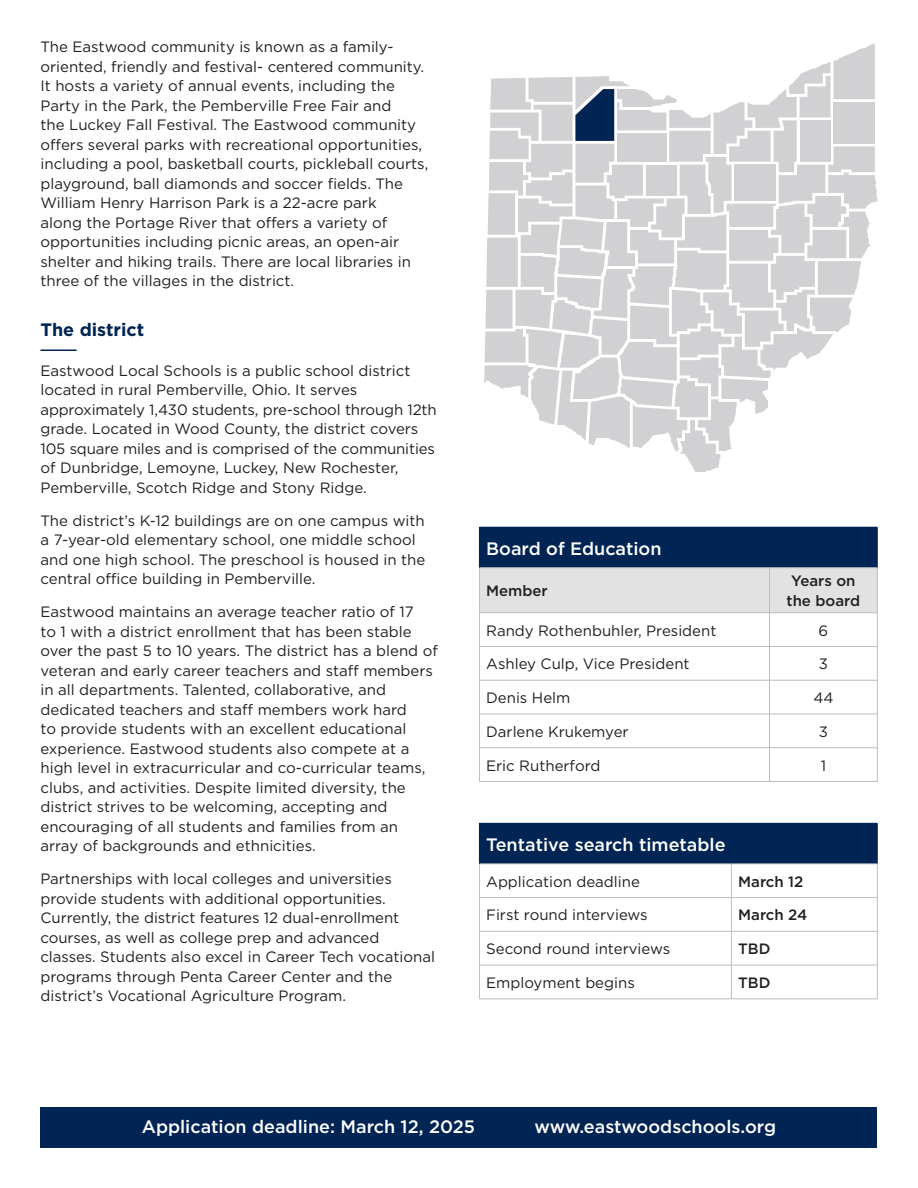
<style>
.page{position:relative;width:918px;height:1188px;background:#fff}
.page>*{position:absolute;margin:0;border:0;box-sizing:border-box;transform-origin:0 0}
.Body_Copy{font:500 18px "Gotham";color:#fff}
.t1{font:700 18px "Gotham";color:#002454}
.Body_Copy-2{font:15px/19.5px "Gotham";color:#231f20}
.Body_Copy-3{font:500 15px/19.5px "Gotham";color:#231f20;text-align:center}
</style>
<div class="page">
<div style="left:40px;top:1107px;width:838px;height:41px;background:#002454"></div>
<svg style="left:484px;top:43px;width:394px;height:429px"></svg>
<hr style="left:40px;top:350px;width:37px;height:1px;background:#002454">
<div style="left:479px;top:527px;width:398px;height:41px;background:#002454"></div>
<div style="left:480px;top:568px;width:397px;height:44px;background:#e2e2e2"></div>
<hr style="left:479px;top:567px;width:291px;height:1px;background:#bcbdc0">
<hr style="left:479px;top:568px;width:1px;height:45px;background:#bcbdc0">
<hr style="left:770px;top:567px;width:108px;height:1px;background:#bcbdc0">
<hr style="left:769px;top:568px;width:1px;height:45px;background:#bcbdc0">
<hr style="left:877px;top:568px;width:1px;height:45px;background:#bcbdc0">
<hr style="left:479px;top:612px;width:291px;height:1px;background:#bcbdc0">
<hr style="left:479px;top:613px;width:1px;height:33px;background:#bcbdc0">
<hr style="left:770px;top:612px;width:108px;height:1px;background:#bcbdc0">
<hr style="left:769px;top:613px;width:1px;height:33px;background:#bcbdc0">
<hr style="left:877px;top:613px;width:1px;height:33px;background:#bcbdc0">
<hr style="left:479px;top:646px;width:291px;height:1px;background:#bcbdc0">
<hr style="left:479px;top:647px;width:1px;height:33px;background:#bcbdc0">
<hr style="left:770px;top:646px;width:108px;height:1px;background:#bcbdc0">
<hr style="left:769px;top:647px;width:1px;height:33px;background:#bcbdc0">
<hr style="left:877px;top:647px;width:1px;height:33px;background:#bcbdc0">
<hr style="left:479px;top:680px;width:291px;height:1px;background:#bcbdc0">
<hr style="left:479px;top:680px;width:1px;height:34px;background:#bcbdc0">
<hr style="left:770px;top:680px;width:108px;height:1px;background:#bcbdc0">
<hr style="left:769px;top:680px;width:1px;height:34px;background:#bcbdc0">
<hr style="left:877px;top:680px;width:1px;height:34px;background:#bcbdc0">
<hr style="left:479px;top:714px;width:291px;height:1px;background:#bcbdc0">
<hr style="left:479px;top:714px;width:1px;height:34px;background:#bcbdc0">
<hr style="left:770px;top:714px;width:108px;height:1px;background:#bcbdc0">
<hr style="left:769px;top:714px;width:1px;height:34px;background:#bcbdc0">
<hr style="left:877px;top:714px;width:1px;height:34px;background:#bcbdc0">
<hr style="left:479px;top:747px;width:291px;height:1px;background:#bcbdc0">
<hr style="left:479px;top:748px;width:1px;height:33px;background:#bcbdc0">
<hr style="left:770px;top:747px;width:108px;height:1px;background:#bcbdc0">
<hr style="left:769px;top:748px;width:1px;height:33px;background:#bcbdc0">
<hr style="left:877px;top:748px;width:1px;height:33px;background:#bcbdc0">
<hr style="left:479px;top:781px;width:291px;height:1px;background:#bcbdc0">
<hr style="left:770px;top:781px;width:108px;height:1px;background:#bcbdc0">
<hr style="left:479px;top:527px;width:1px;height:41px;background:#002454">
<hr style="left:877px;top:527px;width:1px;height:41px;background:#002454">
<div style="left:479px;top:823px;width:398px;height:41px;background:#002454"></div>
<hr style="left:479px;top:864px;width:252px;height:1px;background:#bcbdc0">
<hr style="left:479px;top:864px;width:1px;height:33px;background:#bcbdc0">
<hr style="left:731px;top:864px;width:146px;height:1px;background:#bcbdc0">
<hr style="left:731px;top:864px;width:1px;height:33px;background:#bcbdc0">
<hr style="left:877px;top:864px;width:1px;height:33px;background:#bcbdc0">
<hr style="left:479px;top:897px;width:252px;height:1px;background:#bcbdc0">
<hr style="left:479px;top:898px;width:1px;height:33px;background:#bcbdc0">
<hr style="left:731px;top:897px;width:146px;height:1px;background:#bcbdc0">
<hr style="left:731px;top:898px;width:1px;height:33px;background:#bcbdc0">
<hr style="left:877px;top:898px;width:1px;height:33px;background:#bcbdc0">
<hr style="left:479px;top:931px;width:252px;height:1px;background:#bcbdc0">
<hr style="left:479px;top:932px;width:1px;height:33px;background:#bcbdc0">
<hr style="left:731px;top:931px;width:146px;height:1px;background:#bcbdc0">
<hr style="left:731px;top:932px;width:1px;height:33px;background:#bcbdc0">
<hr style="left:877px;top:932px;width:1px;height:33px;background:#bcbdc0">
<hr style="left:479px;top:965px;width:252px;height:1px;background:#bcbdc0">
<hr style="left:479px;top:965px;width:1px;height:34px;background:#bcbdc0">
<hr style="left:731px;top:965px;width:146px;height:1px;background:#bcbdc0">
<hr style="left:731px;top:965px;width:1px;height:34px;background:#bcbdc0">
<hr style="left:877px;top:965px;width:1px;height:34px;background:#bcbdc0">
<hr style="left:479px;top:999px;width:252px;height:1px;background:#bcbdc0">
<hr style="left:731px;top:999px;width:146px;height:1px;background:#bcbdc0">
<hr style="left:877px;top:824px;width:1px;height:40px;background:#002454">
<p class="Body_Copy-2" style="left:40px;top:37px;width:389px">The Eastwood community is known as a family&shy;oriented, friendly and festival- centered community.<br>It hosts a variety of annual events, including the Party in the Park, the Pemberville Free Fair and<br>the Luckey Fall Festival. The Eastwood community offers several parks with recreational opportunities, including a pool, basketball courts, pickleball courts, playground, ball diamonds and soccer fields. The William Henry Harrison Park is a 22-acre park<br>along the Portage River that offers a variety of opportunities including picnic areas, an open-air shelter and hiking trails. There are local libraries in three of the villages in the district.</p>
<p class="t1" style="left:40px;top:318px;width:105px">The district</p>
<p class="Body_Copy-2" style="left:40px;top:360px;width:398px">Eastwood Local Schools is a public school district located in rural Pemberville, Ohio. It serves approximately 1,430 students, pre-school through 12th grade. Located in Wood County, the district covers 105 square miles and is comprised of the communities of Dunbridge, Lemoyne, Luckey, New Rochester, Pemberville, Scotch Ridge and Stony Ridge.</p>
<p class="Body_Copy-2" style="left:40px;top:510px;width:386px">The district’s K-12 buildings are on one campus with a 7-year-old elementary school, one middle school and one high school. The preschool is housed in the central office building in Pemberville.</p>
<p class="Body_Copy-2" style="left:40px;top:602px;width:399px">Eastwood maintains an average teacher ratio of 17<br>to 1 with a district enrollment that has been stable over the past 5 to 10 years. The district has a blend of veteran and early career teachers and staff members in all departments. Talented, collaborative, and dedicated teachers and staff members work hard<br>to provide students with an excellent educational experience. Eastwood students also compete at a high level in extracurricular and co-curricular teams, clubs, and activities. Despite limited diversity, the district strives to be welcoming, accepting and encouraging of all students and families from an array of backgrounds and ethnicities.</p>
<p class="Body_Copy-2" style="left:40px;top:869px;width:396px">Partnerships with local colleges and universities provide students with additional opportunities.<br>Currently, the district features 12 dual-enrollment courses, as well as college prep and advanced classes. Students also excel in Career Tech vocational programs through Penta Career Center and the district’s Vocational Agriculture Program.</p>
<p class="Body_Copy" style="left:486px;top:537px;width:177px">Board of Education</p>
<p class="Body_Copy-3" style="left:486px;top:581px;width:63px">Member</p>
<p class="Body_Copy-3" style="left:787px;top:571px;width:75px">Years on the board</p>
<p class="Body_Copy-2" style="left:486px;top:620px;width:232px">Randy Rothenbuhler, President</p>
<p class="Body_Copy-2" style="left:819px;top:620px;width:11px">6</p>
<p class="Body_Copy-2" style="left:486px;top:654px;width:205px">Ashley Culp, Vice President</p>
<p class="Body_Copy-2" style="left:819px;top:654px;width:11px">3</p>
<p class="Body_Copy-2" style="left:486px;top:688px;width:86px">Denis Helm</p>
<p class="Body_Copy-2" style="left:813px;top:688px;width:22px">44</p>
<p class="Body_Copy-2" style="left:486px;top:721px;width:144px">Darlene Krukemyer</p>
<p class="Body_Copy-2" style="left:819px;top:721px;width:11px">3</p>
<p class="Body_Copy-2" style="left:486px;top:755px;width:116px">Eric Rutherford</p>
<p class="Body_Copy-2" style="left:821px;top:755px;width:7px">1</p>
<p class="Body_Copy" style="left:486px;top:833px;width:241px">Tentative search timetable</p>
<p class="Body_Copy-2" style="left:486px;top:871px;width:155px">Application deadline</p>
<p class="Body_Copy-3" style="left:738px;top:871px;width:67px">March 12</p>
<p class="Body_Copy-2" style="left:486px;top:905px;width:163px">First round interviews</p>
<p class="Body_Copy-3" style="left:738px;top:905px;width:71px">March 24</p>
<p class="Body_Copy-2" style="left:486px;top:939px;width:185px">Second round interviews</p>
<p class="Body_Copy-3" style="left:738px;top:939px;width:34px">TBD</p>
<p class="Body_Copy-2" style="left:486px;top:973px;width:150px">Employment begins</p>
<p class="Body_Copy-3" style="left:738px;top:973px;width:34px">TBD</p>
<p class="Body_Copy" style="left:142px;top:1114px;width:335px">Application deadline: March 12, 2025</p>
<p class="Body_Copy" style="left:535px;top:1114px;width:243px">www.eastwoodschools.org</p>
</div>
